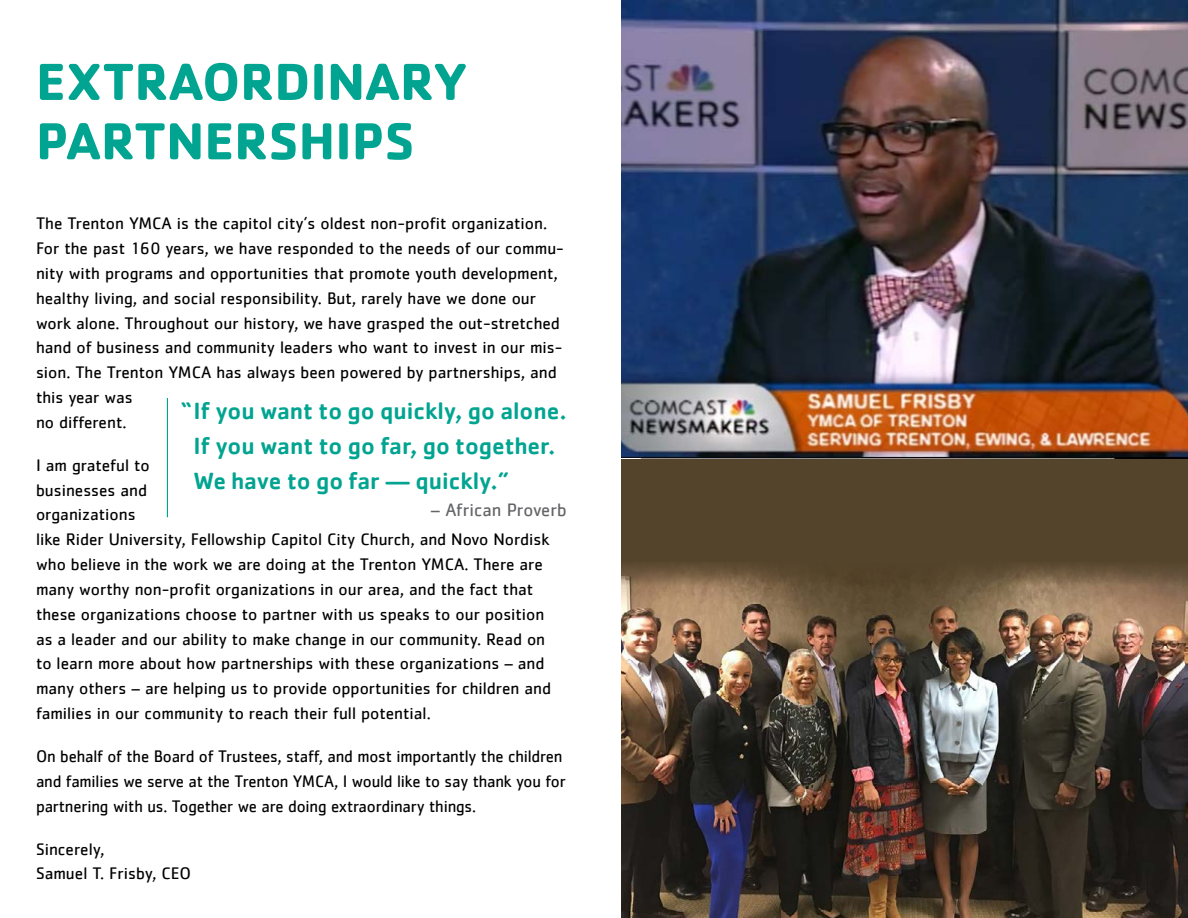
<style>
.page{position:relative;width:1188px;height:918px;background:#fff}
.page>*{position:absolute;margin:0;border:0;box-sizing:border-box;transform-origin:0 0}
.t1{font:700 54px/59.4px "Cachet";color:#01a490}
.t2{font:500 24.15px/34.8px "Cachet";color:#01a490}
.t3{font:18.6px "Cachet";color:#636466}
.t4{font:17.25px/24.9px "Cachet";color:#000}
</style>
<div class="page">
<div style="left:621px;top:459px;width:567px;height:459px;background:#54442b"></div>
<img style="left:621px;top:564px;width:567px;height:354px">
<img style="left:621px;top:0;width:567px;height:459px">
<hr style="left:167px;top:398px;width:1px;height:119px;background:#01a490">
<h1 class="t1" style="left:36px;top:50px;width:433px">EXTRAORDINARY<br>PARTNERSHIPS</h1>
<p class="t4" style="left:36px;top:211px;width:530px">The Trenton YMCA is the capitol city’s oldest non-profit organization.<br>For the past 160 years, we have responded to the needs of our commu&shy;nity with programs and opportunities that promote youth development, healthy living, and social responsibility. But, rarely have we done our work alone. Throughout our history, we have grasped the out-stretched hand of business and community leaders who want to invest in our mis&shy;sion. The Trenton YMCA has always been powered by partnerships, and this year was<br>no different.</p>
<p class="t4" style="left:36px;top:452px;width:517px">I am grateful to<br>businesses and<br>organizations<br>like Rider University, Fellowship Capitol City Church, and Novo Nordisk who believe in the work we are doing at the Trenton YMCA. There are many worthy non-profit organizations in our area, and the fact that these organizations choose to partner with us speaks to our position as a leader and our ability to make change in our community. Read on to learn more about how partnerships with these organizations – and many others – are helping us to provide opportunities for children and families in our community to reach their full potential.</p>
<p class="t4" style="left:36px;top:743px;width:531px">On behalf of the Board of Trustees, staff, and most importantly the children and families we serve at the Trenton YMCA, I would like to say thank you for partnering with us. Together we are doing extraordinary things.</p>
<p class="t4" style="left:36px;top:836px;width:157px">Sincerely,<br>Samuel T. Frisby, CEO</p>
<h2 class="t2" style="left:194px;top:393px;width:375px;text-indent:-13px">“If you want to go quickly, go alone.<br>If you want to go far, go together.<br>We have to go far — quickly.”</h2>
<p class="t3" style="left:431px;top:499px;width:137px">– African Proverb</p>
</div>
